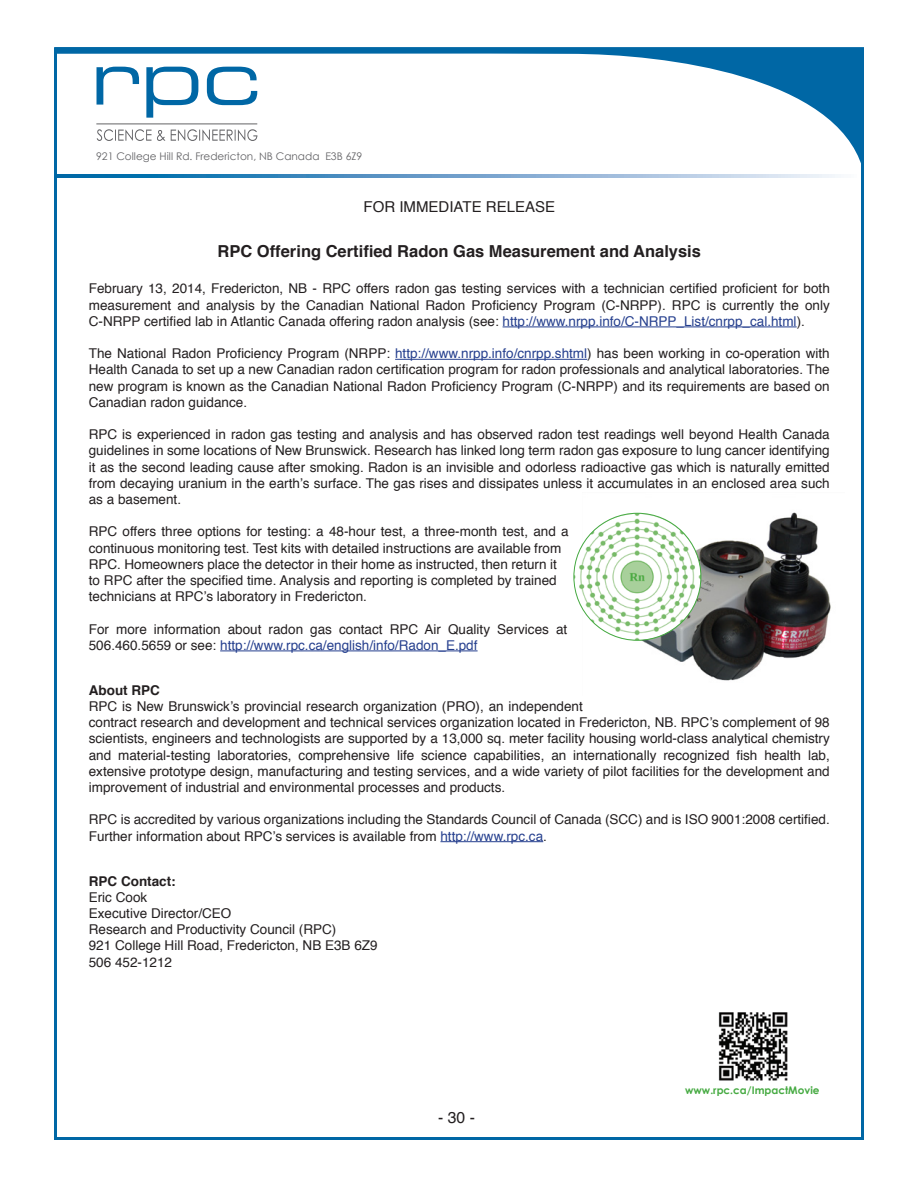
<style>
.page{position:relative;width:918px;height:1188px;background:#fff}
.page>*{position:absolute;margin:0;border:0;box-sizing:border-box;transform-origin:0 0}
.t1{font:700 16.5px "Helvetica";color:#231f20}
.t2{font:15.75px "Helvetica";color:#231f20}
.t3{font:15px "Helvetica";color:#231f20}
.t4{font:13.5px/16.2px "Helvetica";color:#231f20}
.t5{font:700 13.5px "Helvetica";color:#231f20}
.t6{font:10.5px "Century Gothic";color:#636366}
.t7{font:700 10.5px "Century Gothic";color:#46aa42}
.s1{color:#253f8e}
</style>
<div class="page">
<svg style="left:54px;top:174px;width:784px;height:3px;background:#6ba2cc"></svg>
<svg style="left:55px;top:47px;width:809px;height:121px"></svg>
<svg style="left:97px;top:67px;width:160px;height:51px"></svg>
<hr style="left:96px;top:123px;width:161px;height:1px;background:#636366">
<svg style="left:97px;top:129px;width:160px;height:12px"></svg>
<img style="left:718px;top:1012px;width:70px;height:69px">
<hr style="left:503px;top:327px;width:294px;height:1px;background:#253f8e">
<hr style="left:395px;top:359px;width:192px;height:1px;background:#253f8e">
<hr style="left:220px;top:651px;width:258px;height:1px;background:#253f8e">
<hr style="left:440px;top:841px;width:103px;height:1px;background:#253f8e">
<img style="left:583px;top:512px;width:248px;height:169px">
<img style="left:574px;top:513px;width:127px;height:127px;border-radius:63px">
<p class="t6" style="left:96px;top:150px;width:268px">921 College Hill Rd. Fredericton, NB Canada E3B 6Z9</p>
<p class="t3" style="left:364px;top:196px;width:193px">FOR IMMEDIATE RELEASE</p>
<p class="t1" style="left:218px;top:238px;width:485px">RPC Offering Certified Radon Gas Measurement and Analysis</p>
<p class="t4" style="left:89px;top:281px;width:743px;text-align:justify">February 13, 2014, Fredericton, NB - RPC offers radon gas testing services with a technician certified proficient for both measurement and analysis by the Canadian National Radon Proficiency Program (C-NRPP). RPC is currently the only C-NRPP certified lab in Atlantic Canada offering radon analysis (see: <span class="s1">http://www.nrpp.info/C-NRPP_List/cnrpp_cal.html</span>).</p>
<p class="t4" style="left:89px;top:346px;width:743px;text-align:justify">The National Radon Proficiency Program (NRPP: <span class="s1">http://www.nrpp.info/cnrpp.shtml</span>) has been working in co-operation with Health Canada to set up a new Canadian radon certification program for radon professionals and analytical laboratories. The new program is known as the Canadian National Radon Proficiency Program (C-NRPP) and its requirements are based on Canadian radon guidance.</p>
<p class="t4" style="left:89px;top:427px;width:742px;text-align:justify">RPC is experienced in radon gas testing and analysis and has observed radon test readings well beyond Health Canada guidelines in some locations of New Brunswick. Research has linked long term radon gas exposure to lung cancer identifying it as the second leading cause after smoking. Radon is an invisible and odorless radioactive gas which is naturally emitted from decaying uranium in the earth’s surface. The gas rises and dissipates unless it accumulates in an enclosed area such as a basement.</p>
<p class="t4" style="left:89px;top:524px;width:481px">RPC offers three options for testing: a 48-hour test, a three-month test, and a continuous monitoring test. Test kits with detailed instructions are available from RPC. Homeowners place the detector in their home as instructed, then return it to RPC after the specified time. Analysis and reporting is completed by trained technicians at RPC’s laboratory in Fredericton.</p>
<p class="t4" style="left:89px;top:621px;width:480px">For more information about radon gas contact RPC Air Quality Services at<br>506.460.5659 or see: <span class="s1">http://www.rpc.ca/english/info/Radon_E.pdf</span></p>
<p class="t5" style="left:89px;top:679px;width:73px">About RPC</p>
<p class="t4" style="left:89px;top:699px;width:743px">RPC is New Brunswick’s provincial research organization (PRO), an independent<br>contract research and development and technical services organization located in Fredericton, NB. RPC’s complement of 98 scientists, engineers and technologists are supported by a 13,000 sq. meter facility housing world-class analytical chemistry and material-testing laboratories, comprehensive life science capabilities, an internationally recognized fish health lab, extensive prototype design, manufacturing and testing services, and a wide variety of pilot facilities for the development and improvement of industrial and environmental processes and products.</p>
<p class="t4" style="left:89px;top:812px;width:742px">RPC is accredited by various organizations including the Standards Council of Canada (SCC) and is ISO 9001:2008 certified.<br>Further information about RPC’s services is available from <span class="s1">http://www.rpc.ca</span>.</p>
<p class="t5" style="left:89px;top:870px;width:88px">RPC Contact:</p>
<p class="t4" style="left:89px;top:889px;width:290px">Eric Cook<br>Executive Director/CEO<br>Research and Productivity Council (RPC)<br>921 College Hill Road, Fredericton, NB E3B 6Z9<br>506 452-1212</p>
<p class="t2" style="left:438px;top:1106px;width:38px">- 30 -</p>
<p class="t7" style="left:685px;top:1083px;width:136px">www.rpc.ca/ImpactMovie</p>
</div>
